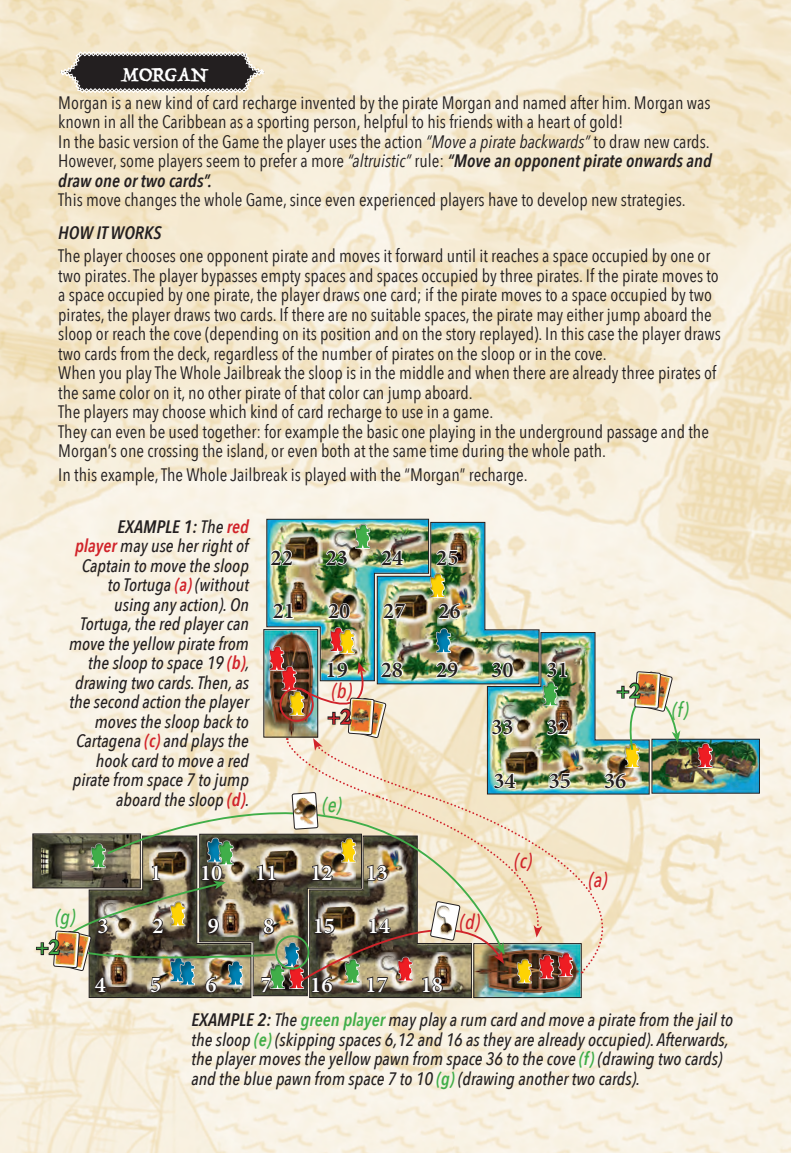
<style>
.page{position:relative;width:791px;height:1153px;background:#fff}
.page>*{position:absolute;margin:0;border:0;box-sizing:border-box;transform-origin:0 0}
.t1{font:600 22.5px "Minion Pro";color:#231f20}
.t2{font:600 22.5px "Minion Pro";color:#fff}
.t3{font:22.5px "Trattatello";letter-spacing:-.005em;color:#fff}
.t4{font:600 22.5px "Minion Pro";color:#40ae49}
.t5{font:600 22.5px "Minion Pro";color:#d1232a}
.t6{font:italic 500 20.7px "Avenir Next Condensed";color:#d1232a}
.t7{font:italic 500 20.7px "Avenir Next Condensed";color:#40ae49}
.t8{font:18px/19.5px "Avenir Next Condensed";color:#231f20}
.t9{font:italic 500 18px/19.5px "Avenir Next Condensed";color:#231f20;text-align:right}
.t10{font:italic 600 18px "Avenir Next Condensed";color:#231f20}
.s1{font-style:italic}
.s2{font-weight:600;font-style:italic}
.s3{font-weight:600}
.s4{font-weight:600;color:#d1232a}
.s5{font-weight:600;color:#40ae49}
</style>
<div class="page">
<img style="left:0;top:0;width:791px;height:1152px">
<svg style="left:61px;top:51px;width:203px;height:42px;background:#635e59"></svg>
<img style="left:680px;top:740px;width:78px;height:51px">
<div style="left:651px;top:738px;width:109px;height:55px;border:1px solid #231f20"></div>
<div style="left:695px;top:741px;width:19px;height:31px;background:#231f20;opacity:.5"></div>
<img style="left:0;top:518px;width:680px;height:480px">
<p class="t3" style="left:121px;top:60px;width:90px">MORGAN</p>
<p class="t8" style="left:58px;top:92px;width:655px">Morgan is a new kind of card recharge invented by the pirate Morgan and named after him. Morgan was known in all the Caribbean as a sporting person, helpful to his friends with a heart of gold!<br>In the basic version of the Game the player uses the action <span class="s1">“Move a pirate backwards”</span> to draw new cards.<br>However, some players seem to prefer a more <span class="s1">“altruistic”</span> rule: <span class="s2">“Move an opponent pirate onwards and draw one or two cards”.</span></p>
<p class="t8" style="left:58px;top:189px;width:629px">This move changes the whole Game, since even experienced players have to develop new strategies.</p>
<p class="t10" style="left:58px;top:221px;width:103px">How it works</p>
<p class="t8" style="left:58px;top:245px;width:664px">The player chooses one opponent pirate and moves it forward until it reaches a space occupied by one or two pirates. The player bypasses empty spaces and spaces occupied by three pirates. If the pirate moves to a space occupied by one pirate, the player draws one card; if the pirate moves to a space occupied by two pirates, the player draws two cards. If there are no suitable spaces, the pirate may either jump aboard the sloop or reach the cove (depending on its position and on the story replayed). In this case the player draws two cards from the deck, regardless of the number of pirates on the sloop or in the cove.<br>When you play The Whole Jailbreak the sloop is in the middle and when there are already three pirates of the same color on it, no other pirate of that color can jump aboard.<br>The players may choose which kind of card recharge to use in a game.<br>They can even be used together: for example the basic one playing in the underground passage and the Morgan’s one crossing the island, or even both at the same time during the whole path.</p>
<p class="t8" style="left:58px;top:464px;width:471px">In this example, The Whole Jailbreak is played with the “Morgan” recharge.</p>
<p class="t9" style="left:69px;top:516px;width:182px"><span class="s3">EXAMPLE 1:</span> The <span class="s4">red<br>player</span> may use her right of<br>Captain to move the sloop to Tortuga <span class="s4">(a)</span> (without using any action). On<br>Tortuga, the red player can move the yellow pirate from the sloop to space 19 <span class="s4">(b)</span>, drawing two cards. Then, as the second action the player moves the sloop back to<br>Cartagena <span class="s4">(c)</span> and plays the hook card to move a red pirate from space 7 to jump aboard the sloop <span class="s4">(d)</span>.</p>
<p class="t1" style="left:271px;top:542px;width:24px">22</p>
<p class="t1" style="left:326px;top:542px;width:24px">23</p>
<p class="t1" style="left:381px;top:542px;width:24px">24</p>
<p class="t1" style="left:436px;top:542px;width:24px">25</p>
<p class="t1" style="left:273px;top:595px;width:24px">21</p>
<p class="t1" style="left:328px;top:595px;width:24px">20</p>
<p class="t1" style="left:383px;top:595px;width:24px">27</p>
<p class="t1" style="left:438px;top:595px;width:24px">26</p>
<p class="t1" style="left:326px;top:653px;width:24px">19</p>
<p class="t1" style="left:381px;top:653px;width:24px">28</p>
<p class="t1" style="left:436px;top:653px;width:24px">29</p>
<p class="t1" style="left:491px;top:653px;width:24px">30</p>
<p class="t1" style="left:546px;top:653px;width:24px">31</p>
<p class="t6" style="left:332px;top:678px;width:22px">(b)</p>
<p class="t4" style="left:616px;top:674px;width:26px">+2</p>
<p class="t5" style="left:327px;top:701px;width:26px">+2</p>
<p class="t7" style="left:323px;top:792px;width:21px">(e)</p>
<p class="t1" style="left:491px;top:711px;width:24px">33</p>
<p class="t1" style="left:546px;top:711px;width:24px">32</p>
<p class="t1" style="left:493px;top:765px;width:24px">34</p>
<p class="t1" style="left:549px;top:765px;width:24px">35</p>
<p class="t1" style="left:604px;top:765px;width:24px">36</p>
<p class="t7" style="left:55px;top:904px;width:22px">(g)</p>
<p class="t4" style="left:36px;top:931px;width:26px">+2</p>
<p class="t2" style="left:150px;top:857px;width:13px">1</p>
<p class="t2" style="left:200px;top:857px;width:24px">10</p>
<p class="t2" style="left:255px;top:857px;width:24px">11</p>
<p class="t2" style="left:310px;top:857px;width:24px">12</p>
<p class="t2" style="left:366px;top:857px;width:24px">13</p>
<p class="t2" style="left:97px;top:910px;width:13px">3</p>
<p class="t2" style="left:153px;top:910px;width:13px">2</p>
<p class="t2" style="left:208px;top:910px;width:13px">9</p>
<p class="t2" style="left:263px;top:910px;width:13px">8</p>
<p class="t2" style="left:313px;top:910px;width:24px">15</p>
<p class="t2" style="left:368px;top:910px;width:24px">14</p>
<p class="t2" style="left:95px;top:968px;width:13px">4</p>
<p class="t2" style="left:150px;top:968px;width:13px">5</p>
<p class="t2" style="left:205px;top:968px;width:13px">6</p>
<p class="t2" style="left:261px;top:968px;width:13px">7</p>
<p class="t2" style="left:310px;top:968px;width:24px">16</p>
<p class="t2" style="left:365px;top:968px;width:24px">17</p>
<p class="t2" style="left:421px;top:968px;width:24px">18</p>
<p class="t6" style="left:460px;top:908px;width:22px">(d)</p>
<p class="t6" style="left:515px;top:848px;width:19px">(c)</p>
<p class="t6" style="left:589px;top:866px;width:20px">(a)</p>
<p class="t7" style="left:672px;top:697px;width:18px">(f)</p>
<p class="t9" style="left:191px;top:1009px;width:543px;text-align:left"><span class="s3">EXAMPLE 2:</span> The <span class="s5">green player</span> may play a rum card and move a pirate from the jail to the sloop <span class="s5">(e)</span> (skipping spaces 6,12 and 16 as they are already occupied). Afterwards, the player moves the yellow pawn from space 36 to the cove <span class="s5">(f)</span> (drawing two cards) and the blue pawn from space 7 to 10 <span class="s5">(g)</span> (drawing another two cards).</p>
</div>
